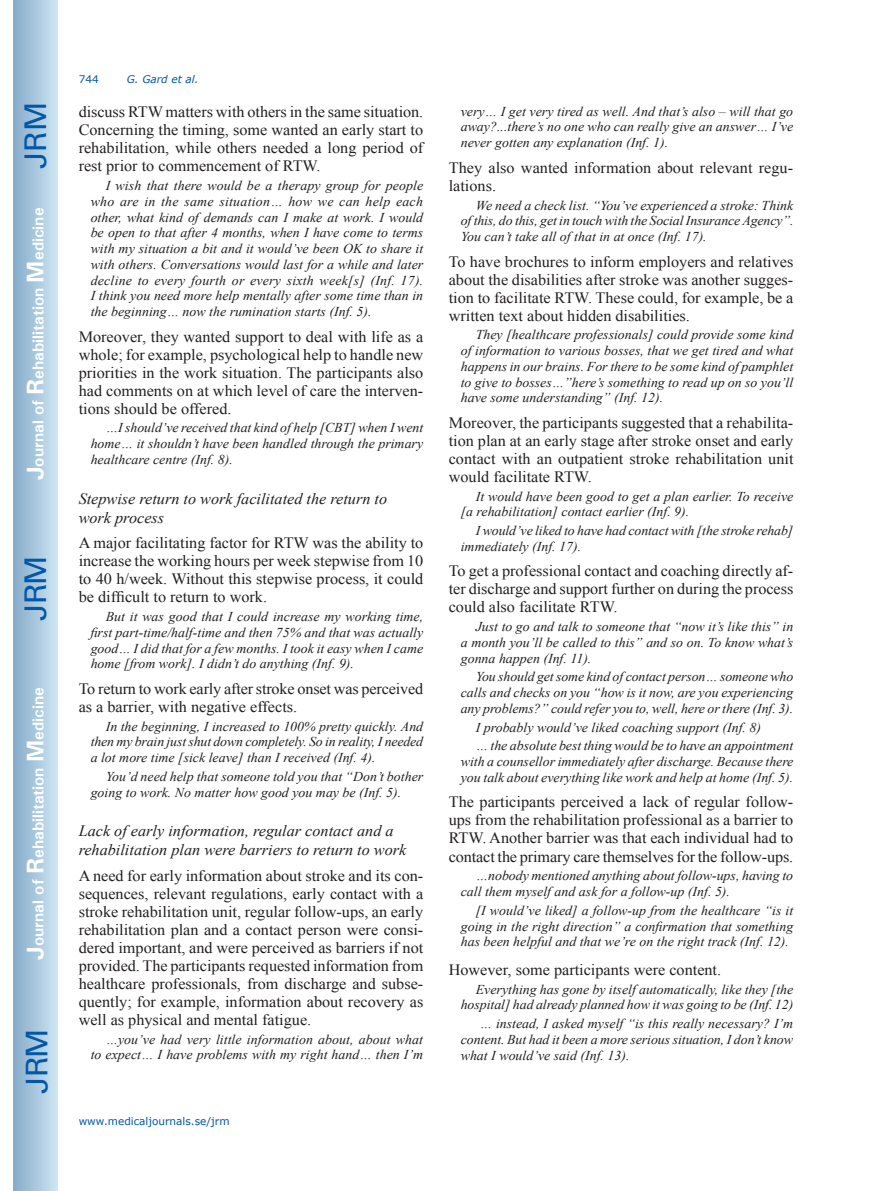
<style>
.page{position:relative;width:872px;height:1191px;background:#fff}
.page>*{position:absolute;margin:0;border:0;box-sizing:border-box;transform-origin:0 0}
.t1{font:30px "Univers";letter-spacing:-.03em;color:#0157a8}
.t2{font:15.75px/18px "Times New Roman";color:#231f20;text-align:justify}
.t3{font:italic 15.75px/18.9px "Times New Roman";color:#231f20}
.t4{font:700 15.75px "Univers";color:#fff}
.t5{font:italic 13.5px/15.8px "Times New Roman";color:#231f20;text-align:justify}
.t6{font:10.5px "Verdana";color:#0157a8}
.t7{font:italic 10.5px "Verdana";color:#0157a8}
.s1{font-size:24px}
</style>
<div class="page">
<div style="left:14px;top:0;width:43px;height:1191px;background:linear-gradient(to right,#88acca,#cbe5f2)"></div>
<h1 class="t1" style="left:18px;top:169px;width:68px;rotate:-90deg">JRM</h1>
<p class="t4" style="left:28px;top:480px;width:274px;rotate:-90deg"><span class="s1">J</span>ournal of <span class="s1">R</span>ehabilitation <span class="s1">M</span>edicine</p>
<h1 class="t1" style="left:18px;top:620px;width:67px;rotate:-90deg">JRM</h1>
<p class="t4" style="left:28px;top:959px;width:274px;rotate:-90deg"><span class="s1">J</span>ournal of <span class="s1">R</span>ehabilitation <span class="s1">M</span>edicine</p>
<h1 class="t1" style="left:19px;top:1093px;width:67px;rotate:-90deg">JRM</h1>
<p class="t6" style="left:79px;top:72px;width:22px">744</p>
<p class="t7" style="left:127px;top:72px;width:73px">G. Gard et al.</p>
<p class="t2" style="left:79px;top:103px;width:346px">discuss RTW matters with others in the same situation.<br>Concerning the timing, some wanted an early start to rehabilitation, while others needed a long period of rest prior to commencement of RTW.</p>
<p class="t5" style="left:91px;top:177px;width:334px;text-indent:15px">I wish that there would be a therapy group for people who are in the same situation… how we can help each other, what kind of demands can I make at work. I would be open to that after 4 months, when I have come to terms with my situation a bit and it would’ve been OK to share it with others. Conversations would last for a while and later decline to every fourth or every sixth week[s] (Inf. 17).<br>I think you need more help mentally after some time than in the beginning… now the rumination starts (Inf. 5).</p>
<p class="t2" style="left:79px;top:327px;width:346px">Moreover, they wanted support to deal with life as a whole; for example, psychological help to handle new priorities in the work situation. The participants also had comments on at which level of care the interven&shy;tions should be offered.</p>
<p class="t5" style="left:91px;top:420px;width:334px;text-indent:15px">…I should’ve received that kind of help [CBT] when I went home… it shouldn’t have been handled through the primary healthcare centre (Inf. 8).</p>
<p class="t3" style="left:79px;top:489px;width:310px">Stepwise return to work facilitated the return to work process</p>
<p class="t2" style="left:79px;top:534px;width:346px">A major facilitating factor for RTW was the ability to increase the working hours per week stepwise from 10 to 40 h/week. Without this stepwise process, it could be difficult to return to work.</p>
<p class="t5" style="left:91px;top:608px;width:334px;text-indent:15px">But it was good that I could increase my working time, first part-time/half-time and then 75% and that was actually good… I did that for a few months. I took it easy when I came home [from work]. I didn’t do anything (Inf. 9).</p>
<p class="t2" style="left:79px;top:679px;width:346px">To return to work early after stroke onset was perceived as a barrier, with negative effects.</p>
<p class="t5" style="left:91px;top:718px;width:334px;text-indent:15px">In the beginning, I increased to 100% pretty quickly. And then my brain just shut down completely. So in reality, I needed a lot more time [sick leave] than I received (Inf. 4).</p>
<p class="t5" style="left:91px;top:768px;width:334px;text-indent:15px">You’d need help that someone told you that “Don’t bother going to work. No matter how good you may be (Inf. 5).</p>
<p class="t3" style="left:79px;top:821px;width:329px">Lack of early information, regular contact and a rehabilitation plan were barriers to return to work</p>
<p class="t2" style="left:79px;top:866px;width:346px">A need for early information about stroke and its con&shy;sequences, relevant regulations, early contact with a stroke rehabilitation unit, regular follow-ups, an early rehabilitation plan and a contact person were consi&shy;dered important, and were perceived as barriers if not provided. The participants requested information from healthcare professionals, from discharge and subse&shy;quently; for example, information about recovery as well as physical and mental fatigue.</p>
<p class="t5" style="left:91px;top:1031px;width:334px;text-align:right">…you’ve had very little information about, about what<br>to expect… I have problems with my right hand… then I’m</p>
<p class="t6" style="left:79px;top:1114px;width:152px">www.medicaljournals.se/jrm</p>
<p class="t5" style="left:461px;top:103px;width:334px">very… I get very tired as well. And that’s also – will that go away?...there’s no one who can really give an answer… I’ve never gotten any explanation (Inf. 1).</p>
<p class="t2" style="left:449px;top:158px;width:346px">They also wanted information about relevant regu&shy;lations.</p>
<p class="t5" style="left:461px;top:197px;width:334px;text-indent:15px">We need a check list. “You’ve experienced a stroke: Think of this, do this, get in touch with the Social Insurance Agency”.<br>You can’t take all of that in at once (Inf. 17).</p>
<p class="t2" style="left:449px;top:252px;width:346px">To have brochures to inform employers and relatives about the disabilities after stroke was another sugges&shy;tion to facilitate RTW. These could, for example, be a written text about hidden disabilities.</p>
<p class="t5" style="left:461px;top:326px;width:334px;text-indent:15px">They [healthcare professionals] could provide some kind of information to various bosses, that we get tired and what happens in our brains. For there to be some kind of pamphlet to give to bosses…”here’s something to read up on so you’ll have some understanding” (Inf. 12).</p>
<p class="t2" style="left:449px;top:413px;width:346px">Moreover, the participants suggested that a rehabilita&shy;tion plan at an early stage after stroke onset and early contact with an outpatient stroke rehabilitation unit would facilitate RTW.</p>
<p class="t5" style="left:461px;top:488px;width:334px;text-indent:15px">It would have been good to get a plan earlier. To receive [a rehabilitation] contact earlier (Inf. 9).</p>
<p class="t5" style="left:461px;top:522px;width:334px;text-indent:15px">I would’ve liked to have had contact with [the stroke rehab] immediately (Inf. 17).</p>
<p class="t2" style="left:449px;top:562px;width:346px">To get a professional contact and coaching directly af&shy;ter discharge and support further on during the process could also facilitate RTW.</p>
<p class="t5" style="left:461px;top:618px;width:334px;text-indent:15px">Just to go and talk to someone that “now it’s like this” in a month you’ll be called to this” and so on. To know what’s gonna happen (Inf. 11).</p>
<p class="t5" style="left:461px;top:668px;width:334px;text-indent:15px">You should get some kind of contact person… someone who calls and checks on you “how is it now, are you experiencing any problems?” could refer you to, well, here or there (Inf. 3).</p>
<p class="t5" style="left:476px;top:717px;width:319px;line-height:18.8px">I probably would’ve liked coaching support (Inf. 8)<br>… the absolute best thing would be to have an appointment</p>
<p class="t5" style="left:461px;top:753px;width:334px">with a counsellor immediately after discharge. Because there you talk about everything like work and help at home (Inf. 5).</p>
<p class="t2" style="left:449px;top:793px;width:346px">The participants perceived a lack of regular follow&shy;ups from the rehabilitation professional as a barrier to RTW. Another barrier was that each individual had to contact the primary care themselves for the follow-ups.</p>
<p class="t5" style="left:461px;top:867px;width:334px;text-indent:15px">…nobody mentioned anything about follow-ups, having to call them myself and ask for a follow-up (Inf. 5).</p>
<p class="t5" style="left:461px;top:902px;width:334px;text-indent:15px">[I would’ve liked] a follow-up from the healthcare “is it going in the right direction” a confirmation that something has been helpful and that we’re on the right track (Inf. 12).</p>
<p class="t2" style="left:449px;top:960px;width:274px">However, some participants were content.</p>
<p class="t5" style="left:461px;top:980px;width:334px;text-align:right">Everything has gone by itself automatically, like they [the hospital] had already planned how it was going to be (Inf. 12)</p>
<p class="t5" style="left:461px;top:1015px;width:334px;text-indent:19px">… instead, I asked myself “is this really necessary? I’m content. But had it been a more serious situation, I don’t know what I would’ve said (Inf. 13).</p>
</div>
